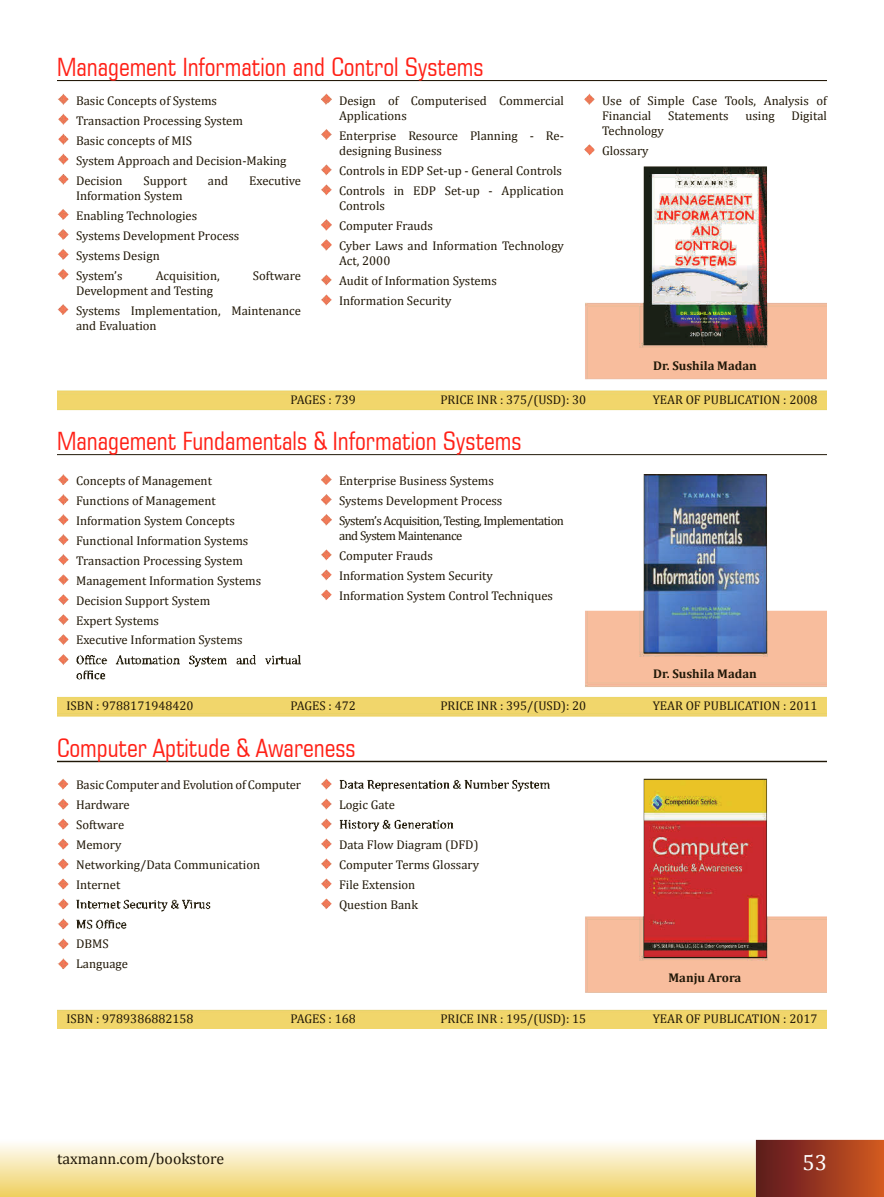
<style>
.page{position:relative;width:884px;height:1197px;background:#fff}
.page>*{position:absolute;margin:0;border:0;box-sizing:border-box;transform-origin:0 0}
.t1{font:condensed 25.25px "Square 721 BT";color:#ff2117}
.t2{font:22.25px "Cambria";color:#fff}
.t3{font:15.75px "Cambria";color:#211808}
.t4{font:12.75px/20px "Cambria";color:#211808}
.t5{font:700 12.75px "Cambria";color:#211808}
</style>
<div class="page">
<img style="left:0;top:1140px;width:883px;height:57px">
<img style="left:57px;top:81px;width:769px;height:948px">
<h1 class="t1" style="left:57px;top:52px;width:428px">Management Information and Control Systems</h1>
<p class="t4" style="left:76px;top:90px;width:212px">Basic Concepts of Systems<br>Transaction Processing System<br>Basic concepts of MIS<br>System Approach and Decision-Making<br>Decision</p>
<p class="t4" style="left:339px;top:93px;width:226px;line-height:15.2px">Design of Computerised Commercial<br>Applications</p>
<p class="t4" style="left:339px;top:128px;width:226px;line-height:15.2px">Enterprise Resource Planning - Re&shy;designing Business</p>
<p class="t4" style="left:339px;top:161px;width:226px">Controls in EDP Set-up - General Controls<br>Controls in EDP Set-up - Application</p>
<p class="t4" style="left:339px;top:196px;width:226px">Controls<br>Computer Frauds<br>Cyber Laws and Information Technology</p>
<p class="t4" style="left:339px;top:251px;width:159px">Act, 2000<br>Audit of Information Systems<br>Information Security</p>
<p class="t4" style="left:143px;top:170px;width:45px">Support</p>
<p class="t4" style="left:208px;top:170px;width:22px">and</p>
<p class="t4" style="left:249px;top:170px;width:53px">Executive</p>
<p class="t4" style="left:76px;top:185px;width:165px">Information System<br>Enabling Technologies<br>Systems Development Process<br>Systems Design<br>System’s</p>
<p class="t4" style="left:156px;top:265px;width:65px">Acquisition,</p>
<p class="t4" style="left:253px;top:265px;width:50px">Software</p>
<p class="t4" style="left:76px;top:280px;width:226px">Development and Testing<br>Systems Implementation, Maintenance</p>
<p class="t4" style="left:76px;top:316px;width:82px">and Evaluation</p>
<p class="t4" style="left:602px;top:93px;width:226px;line-height:15.2px">Use of Simple Case Tools, Analysis of<br>Financial</p>
<p class="t4" style="left:668px;top:106px;width:62px">Statements</p>
<p class="t4" style="left:745px;top:106px;width:31px">using</p>
<p class="t4" style="left:791px;top:106px;width:37px">Digital</p>
<p class="t4" style="left:602px;top:121px;width:63px">Technology<br>Glossary</p>
<p class="t5" style="left:653px;top:357px;width:105px">Dr. Sushila Madan</p>
<p class="t4" style="left:290px;top:390px;width:67px">PAGES : 739</p>
<p class="t4" style="left:440px;top:390px;width:147px">PRICE INR : 375/(USD): 30</p>
<p class="t4" style="left:652px;top:390px;width:166px">YEAR OF PUBLICATION : 2008</p>
<h1 class="t1" style="left:57px;top:426px;width:466px">Management Fundamentals &amp; Information Systems</h1>
<p class="t4" style="left:76px;top:470px;width:187px">Concepts of Management<br>Functions of Management<br>Information System Concepts<br>Functional Information Systems<br>Transaction Processing System<br>Management Information Systems<br>Decision Support System<br>Expert Systems<br>Executive Information Systems</p>
<p class="t4" style="left:339px;top:470px;width:226px">Enterprise Business Systems<br>Systems Development Process<br>System’s Acquisition, Testing, Implementation</p>
<p class="t4" style="left:339px;top:525px;width:215px">and System Maintenance<br>Computer Frauds<br>Information System Security<br>Information System Control Techniques</p>
<p class="t5" style="left:653px;top:665px;width:105px">Dr. Sushila Madan</p>
<p class="t4" style="left:66px;top:696px;width:128px">ISBN : 9788171948420</p>
<p class="t4" style="left:290px;top:696px;width:67px">PAGES : 472</p>
<p class="t4" style="left:440px;top:696px;width:147px">PRICE INR : 395/(USD): 20</p>
<p class="t4" style="left:652px;top:696px;width:166px">YEAR OF PUBLICATION : 2011</p>
<h1 class="t1" style="left:57px;top:732px;width:300px">Computer Aptitude &amp; Awareness</h1>
<p class="t4" style="left:76px;top:774px;width:226px">Basic Computer and Evolution of Computer<br>Hardware<br>Software<br>Memory<br>Networking/Data Communication<br>Internet</p>
<p class="t4" style="left:339px;top:794px;width:57px">Logic Gate</p>
<p class="t4" style="left:339px;top:834px;width:142px">Data Flow Diagram (DFD)<br>Computer Terms Glossary<br>File Extension<br>Question Bank</p>
<p class="t4" style="left:76px;top:934px;width:53px">DBMS<br>Language</p>
<p class="t5" style="left:668px;top:969px;width:74px">Manju Arora</p>
<p class="t4" style="left:66px;top:1008px;width:128px">ISBN : 9789386882158</p>
<p class="t4" style="left:290px;top:1008px;width:67px">PAGES : 168</p>
<p class="t4" style="left:440px;top:1008px;width:147px">PRICE INR : 195/(USD): 15</p>
<p class="t4" style="left:652px;top:1008px;width:166px">YEAR OF PUBLICATION : 2017</p>
<p class="t3" style="left:57px;top:1149px;width:168px">taxmann.com/bookstore</p>
<h2 class="t2" style="left:802px;top:1149px;width:26px">53</h2>
</div>
